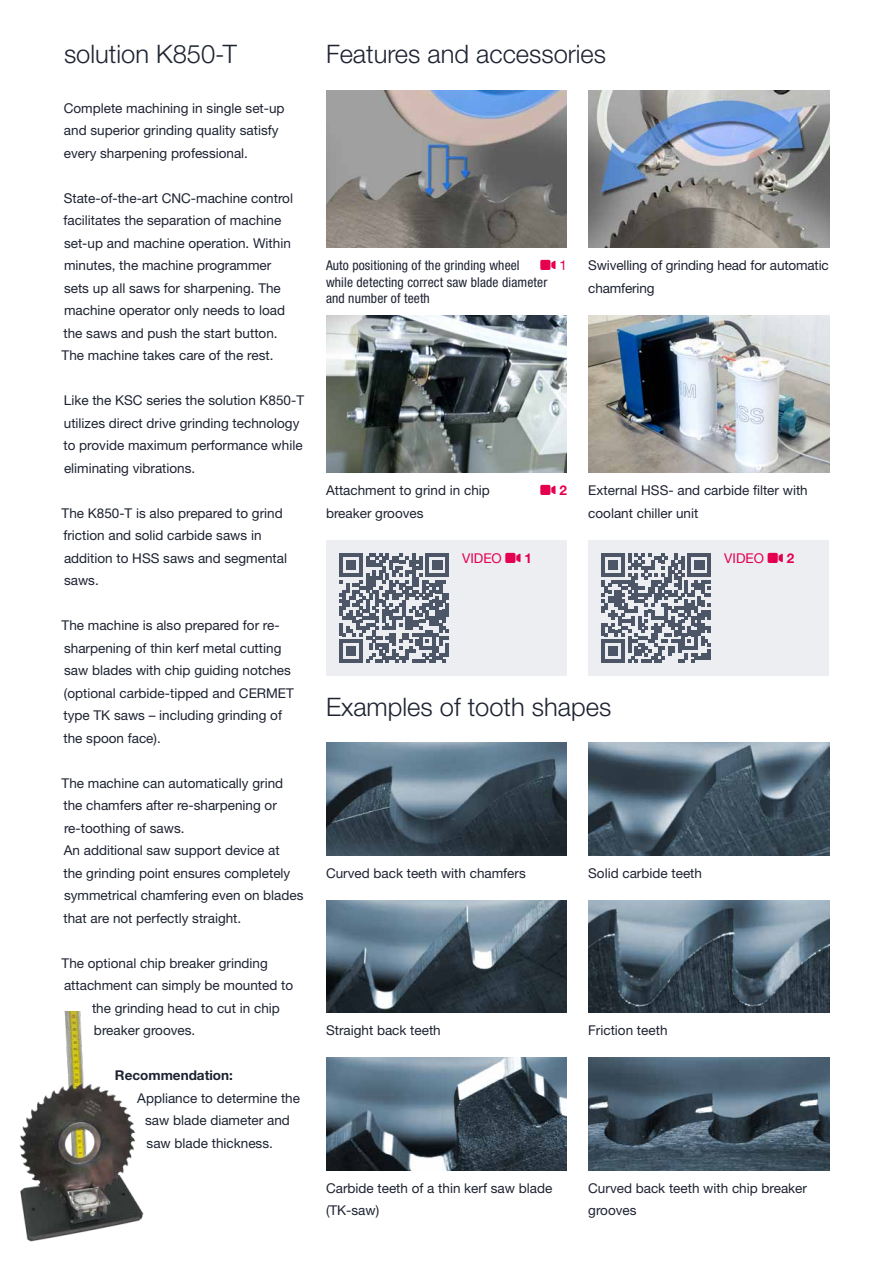
<style>
.page{position:relative;width:893px;height:1263px;background:#fff}
.page>*{position:absolute;margin:0;border:0;box-sizing:border-box;transform-origin:0 0}
.t1{font:300 25.5px "Helvetica Neue LT Std";color:#1e2332}
.t2{font:13.5px/22.5px "Helvetica Neue LT Std";color:#1e2332}
.t3{font:condensed 13.5px/16.5px "Helvetica Neue LT Std";letter-spacing:.01em;color:#1e2332}
.t4{font:700 13.5px "Helvetica Neue LT Std";color:#1e2332}
.t5{font:13.5px "Helvetica Neue LT Std";color:#e5004f}
.t6{font:700 13.5px "Helvetica Neue LT Std";color:#e5004f}
</style>
<div class="page">
<div style="left:326px;top:540px;width:241px;height:135px;background:#edeef1"></div>
<div style="left:588px;top:540px;width:241px;height:135px;background:#edeef1"></div>
<img style="left:326px;top:90px;width:241px;height:158px">
<img style="left:588px;top:90px;width:241px;height:158px">
<img style="left:326px;top:315px;width:241px;height:157px">
<img style="left:588px;top:315px;width:241px;height:157px">
<img style="left:588px;top:900px;width:241px;height:113px">
<img style="left:588px;top:742px;width:241px;height:113px">
<img style="left:326px;top:742px;width:241px;height:113px">
<img style="left:326px;top:900px;width:241px;height:113px">
<img style="left:326px;top:1058px;width:241px;height:112px">
<img style="left:588px;top:1058px;width:241px;height:112px">
<img style="left:19px;top:1012px;width:125px;height:230px">
<svg style="left:339px;top:553px;width:110px;height:110px"></svg>
<hr style="left:445px;top:643px;width:4px;height:13px;background:#4d5666">
<svg style="left:601px;top:553px;width:110px;height:110px"></svg>
<h1 class="t1" style="left:64px;top:39px;width:174px">solution K850-T</h1>
<p class="t2" style="left:64px;top:96px;width:222px">Complete machining in single set-up and superior grinding quality satisfy every sharpening professional.</p>
<p class="t2" style="left:62px;top:186px;width:233px">State-of-the-art CNC-machine control facilitates the separation of machine set-up and machine operation. Within minutes, the machine programmer sets up all saws for sharpening. The machine operator only needs to load the saws and push the start button.<br>The machine takes care of the rest.</p>
<p class="t2" style="left:64px;top:389px;width:242px">Like the KSC series the solution K850-T utilizes direct drive grinding technology to provide maximum performance while eliminating vibrations.</p>
<p class="t2" style="left:62px;top:501px;width:227px">The K850-T is also prepared to grind friction and solid carbide saws in addition to HSS saws and segmental saws.</p>
<p class="t2" style="left:62px;top:614px;width:234px">The machine is also prepared for re&shy;sharpening of thin kerf metal cutting saw blades with chip guiding notches (optional carbide-tipped and CERMET type TK saws – including grinding of the spoon face).</p>
<p class="t2" style="left:62px;top:771px;width:243px">The machine can automatically grind the chamfers after re-sharpening or re-toothing of saws.<br>An additional saw support device at<br>the grinding point ensures completely symmetrical chamfering even on blades that are not perfectly straight.</p>
<p class="t2" style="left:62px;top:951px;width:208px">The optional chip breaker grinding</p>
<p class="t2" style="left:64px;top:974px;width:231px">attachment can simply be mounted to</p>
<p class="t2" style="left:92px;top:996px;width:189px">the grinding head to cut in chip</p>
<p class="t2" style="left:94px;top:1019px;width:103px">breaker grooves.</p>
<p class="t4" style="left:115px;top:1067px;width:119px">Recommendation:</p>
<p class="t2" style="left:145px;top:1086px;width:156px;text-indent:-8px">Appliance to determine the saw blade diameter and saw blade thickness.</p>
<h1 class="t1" style="left:326px;top:39px;width:282px">Features and accessories</h1>
<p class="t3" style="left:326px;top:257px;width:195px">Auto positioning of the grinding wheel</p>
<p class="t5" style="left:559px;top:257px;width:9px">1</p>
<p class="t3" style="left:326px;top:273px;width:223px">while detecting correct saw blade diameter and number of teeth</p>
<p class="t2" style="left:588px;top:254px;width:242px">Swivelling of grinding head for automatic chamfering</p>
<p class="t2" style="left:326px;top:479px;width:165px">Attachment to grind in chip</p>
<p class="t6" style="left:559px;top:482px;width:9px">2</p>
<p class="t2" style="left:326px;top:501px;width:99px">breaker grooves</p>
<p class="t2" style="left:588px;top:479px;width:221px">External HSS- and carbide filter with coolant chiller unit</p>
<p class="t5" style="left:462px;top:550px;width:41px">VIDEO</p>
<p class="t6" style="left:524px;top:549px;width:9px">1</p>
<p class="t5" style="left:724px;top:550px;width:41px">VIDEO</p>
<p class="t6" style="left:787px;top:549px;width:9px">2</p>
<h1 class="t1" style="left:326px;top:691px;width:287px">Examples of tooth shapes</h1>
<p class="t2" style="left:326px;top:861px;width:201px">Curved back teeth with chamfers</p>
<p class="t2" style="left:588px;top:861px;width:115px">Solid carbide teeth</p>
<p class="t2" style="left:326px;top:1019px;width:116px">Straight back teeth</p>
<p class="t2" style="left:588px;top:1019px;width:81px">Friction teeth</p>
<p class="t2" style="left:326px;top:1176px;width:228px">Carbide teeth of a thin kerf saw blade (TK-saw)</p>
<p class="t2" style="left:588px;top:1176px;width:220px">Curved back teeth with chip breaker grooves</p>
</div>
